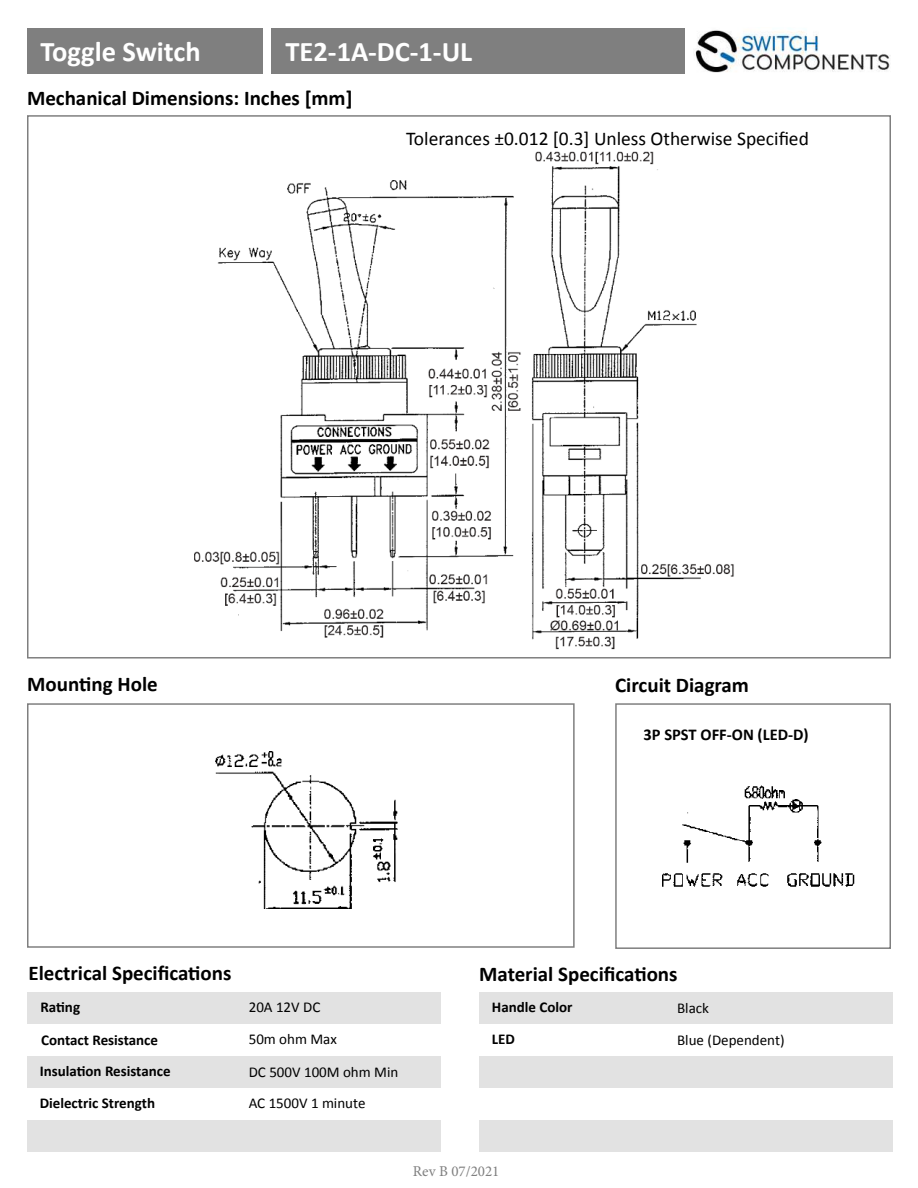
<style>
.page{position:relative;width:918px;height:1188px;background:#fff}
.page>*{position:absolute;margin:0;border:0;box-sizing:border-box;transform-origin:0 0}
.t1{font:700 28.5px "Calibri";color:#fff}
.t2{font:700 21px "Calibri";color:#000}
.t3{font:19.5px "Calibri";color:#000}
.t4{font:700 16.5px "Calibri";color:#000}
.t5{font:700 15px/32.2px "Calibri";color:#000}
.t6{font:15px/32.4px "Calibri";color:#000}
.t7{font:15px "Minion Pro";color:#7f7f7f}
</style>
<div class="page">
<img style="left:695px;top:30px;width:196px;height:43px">
<div style="left:27px;top:29px;width:236px;height:45px;background:#7f7f7f"></div>
<div style="left:27px;top:703px;width:548px;height:245px;border:2px solid #7f7f7f"></div>
<div style="left:615px;top:703px;width:276px;height:246px;border:2px solid #7f7f7f"></div>
<div style="left:27px;top:992px;width:414px;height:31px;background:#e2e2e2"></div>
<div style="left:479px;top:992px;width:414px;height:31px;background:#e2e2e2"></div>
<div style="left:27px;top:1056px;width:414px;height:32px;background:#e2e2e2"></div>
<div style="left:479px;top:1056px;width:414px;height:32px;background:#e2e2e2"></div>
<div style="left:27px;top:1120px;width:414px;height:32px;background:#e2e2e2"></div>
<div style="left:479px;top:1120px;width:414px;height:32px;background:#e2e2e2"></div>
<div style="left:271px;top:28px;width:414px;height:46px;background:#7f7f7f"></div>
<img style="left:215px;top:752px;width:183px;height:157px">
<img style="left:663px;top:785px;width:191px;height:102px">
<img style="left:195px;top:151px;width:539px;height:499px">
<h1 class="t1" style="left:40px;top:31px;width:162px">Toggle Switch</h1>
<h1 class="t1" style="left:286px;top:41px;width:188px">TE2-1A-DC-1-UL</h1>
<p class="t2" style="left:27px;top:90px;width:327px">Mechanical Dimensions: Inches [mm]</p>
<p class="t3" style="left:406px;top:126px;width:404px">Tolerances ±0.012 [0.3] Unless Otherwise Speci昀椀ed</p>
<p class="t2" style="left:27px;top:669px;width:132px">Moun琀椀ng Hole</p>
<p class="t2" style="left:615px;top:671px;width:135px">Circuit Diagram</p>
<p class="t4" style="left:644px;top:728px;width:167px">3P SPST OFF-ON (LED-D)</p>
<p class="t2" style="left:28px;top:958px;width:205px">Electrical Speci昀椀ca琀椀ons</p>
<p class="t2" style="left:479px;top:959px;width:200px">Material Speci昀椀ca琀椀ons</p>
<p class="t5" style="left:40px;top:990px;width:41px">Ra琀椀ng</p>
<p class="t5" style="left:492px;top:990px;width:82px">Handle Color</p>
<p class="t5" style="left:41px;top:1023px;width:118px">Contact Resistance</p>
<p class="t5" style="left:492px;top:1024px;width:25px">LED</p>
<p class="t6" style="left:249px;top:991px;width:73px">20A 12V DC</p>
<p class="t6" style="left:677px;top:991px;width:109px">Black<br>Blue (Dependent)</p>
<p class="t6" style="left:249px;top:1023px;width:90px">50m ohm Max</p>
<p class="t5" style="left:40px;top:1055px;width:132px">Insula琀椀on Resistance<br>Dielectric Strength</p>
<p class="t6" style="left:249px;top:1055px;width:151px">DC 500V 100M ohm Min</p>
<p class="t6" style="left:249px;top:1087px;width:118px">AC 1500V 1 minute</p>
<p class="t7" style="left:413px;top:1162px;width:88px">Rev B 07/2021</p>
</div>
